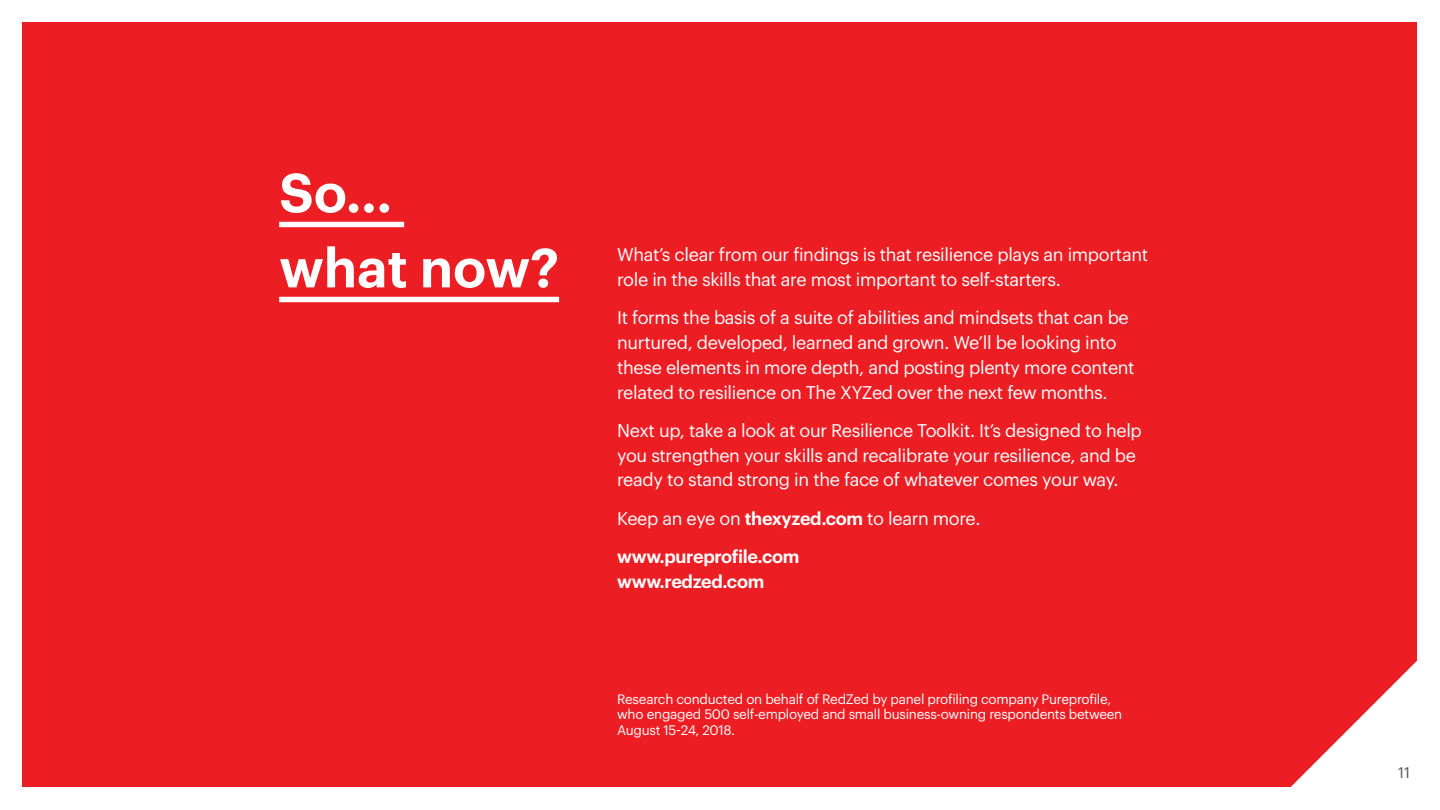
<style>
.page{position:relative;width:1440px;height:810px;background:#fff}
.page>*{position:absolute;margin:0;border:0;box-sizing:border-box;transform-origin:0 0}
.t1{font:600 54px/75px "Graphik";color:#fff}
.t2{font:18px/24.8px "Graphik";letter-spacing:-.02em;color:#fff}
.t3{font:600 18px/38.2px "Graphik";letter-spacing:-.02em;color:#fff}
.t4{font:15px "Graphik";color:#53565a}
.t5{font:13.5px/15.8px "Graphik";letter-spacing:-.02em;color:#fff}
.s1{font-weight:400}
</style>
<div class="page">
<div style="left:22px;top:22px;width:1396px;height:766px;background:#ed1d24"></div>
<svg style="left:1268px;top:638px;width:150px;height:150px"></svg>
<div style="left:279px;top:222px;width:125px;height:5px;background:#fff"></div>
<div style="left:279px;top:297px;width:280px;height:5px;background:#fff"></div>
<h1 class="t1" style="left:279px;top:151px;width:281px">So…<br>what now?</h1>
<p class="t2" style="left:617px;top:241px;width:532px">What’s clear from our findings is that resilience plays an important role in the skills that are most important to self-starters.</p>
<p class="t2" style="left:617px;top:304px;width:519px">It forms the basis of a suite of abilities and mindsets that can be nurtured, developed, learned and grown. We’ll be looking into these elements in more depth, and posting plenty more content related to resilience on The XYZed over the next few months.</p>
<p class="t2" style="left:617px;top:417px;width:526px">Next up, take a look at our Resilience Toolkit. It’s designed to help you strengthen your skills and recalibrate your resilience, and be ready to stand strong in the face of whatever comes your way.</p>
<p class="t3" style="left:617px;top:497px;width:365px"><span class="s1">Keep an eye on</span> thexyzed.com <span class="s1">to learn more. </span>www.pureprofile.com</p>
<p class="t3" style="left:617px;top:560px;width:149px">www.redzed.com</p>
<p class="t5" style="left:617px;top:690px;width:507px">Research conducted on behalf of RedZed by panel profiling company Pureprofile, who engaged 500 self-employed and small business-owning respondents between<br>August 15-24, 2018.</p>
<p class="t4" style="left:1398px;top:761px;width:13px">11</p>
</div>
